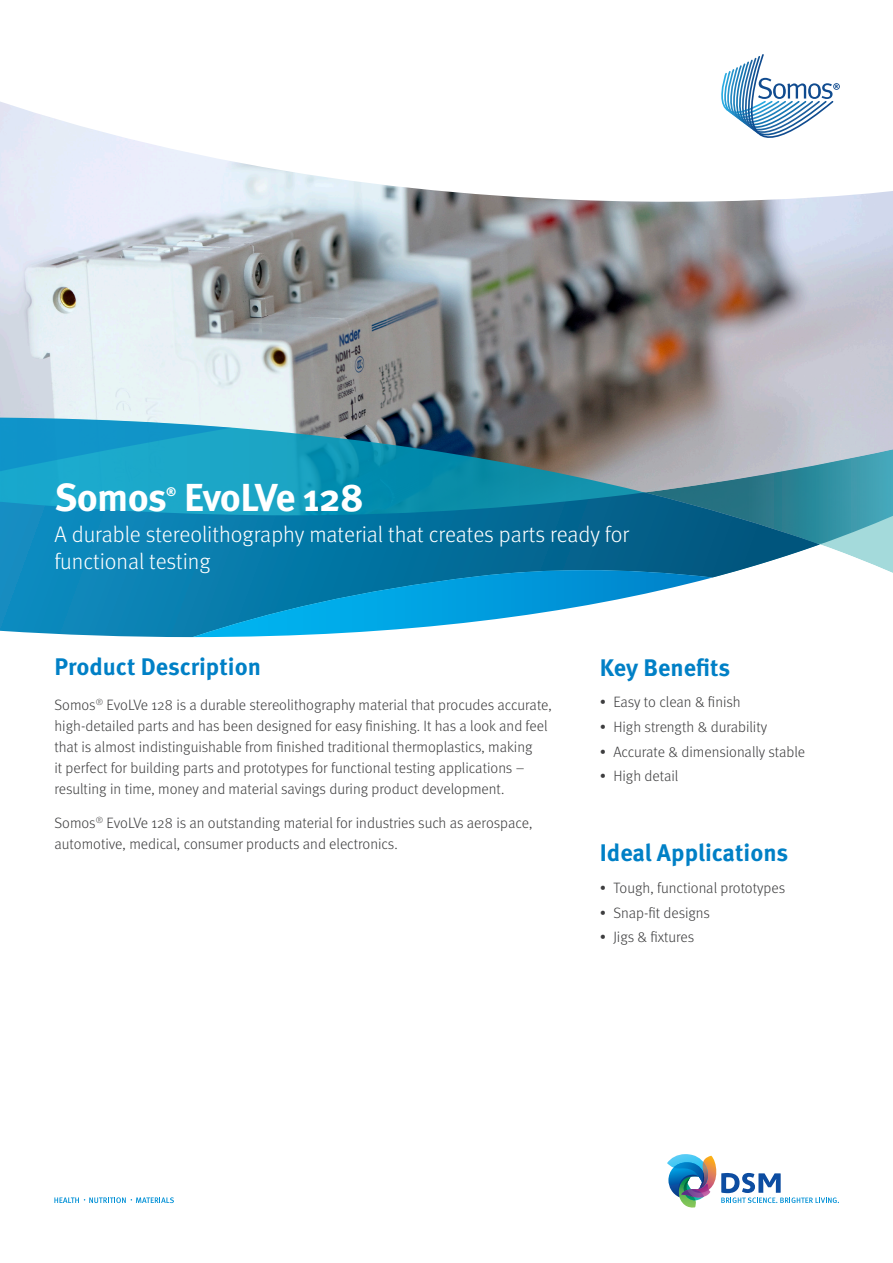
<style>
.page{position:relative;width:893px;height:1263px;background:#fff}
.page>*{position:absolute;margin:0;border:0;box-sizing:border-box;transform-origin:0 0}
.t1{font:700 39px "Meta Pro";letter-spacing:-.02em;color:#fff}
.t2{font:700 24px "Meta Pro";color:#0080c6}
.t3{font:300 22.5px/27px "Meta Pro";letter-spacing:-.005em;color:#fff}
.t4{font:300 15px/21px "Meta Pro";color:#3e3e3f}
.t5{font:700 12.3px "Meta Pro";color:#fff}
</style>
<div class="page">
<img style="left:0;top:262px;width:893px;height:156px">
<svg style="left:0;top:418px;width:893px;height:219px;background:#4098b8"></svg>
<svg style="left:667px;top:1154px;width:172px;height:54px"></svg>
<svg style="left:54px;top:1197px;width:120px;height:6px"></svg>
<svg style="left:0;top:101px;width:893px;height:161px"></svg>
<svg style="left:721px;top:54px;width:119px;height:84px"></svg>
<p class="t1" style="left:54px;top:467px;width:311px">Somos EvoLVe 128</p>
<p class="t5" style="left:166px;top:483px;width:12px">®</p>
<p class="t3" style="left:54px;top:519px;width:576px">A durable stereolithography material that creates parts ready for functional testing</p>
<p class="t2" style="left:54px;top:648px;width:208px">Product Description</p>
<p class="t4" style="left:54px;top:693px;width:499px">Somos<sup>®</sup> EvoLVe 128 is a durable stereolithography material that procudes accurate, high-detailed parts and has been designed for easy finishing. It has a look and feel that is almost indistinguishable from finished traditional thermoplastics, making<br>it perfect for building parts and prototypes for functional testing applications – resulting in time, money and material savings during product development.</p>
<p class="t4" style="left:54px;top:812px;width:479px">Somos<sup>®</sup> EvoLVe 128 is an outstanding material for industries such as aerospace, automotive, medical, consumer products and electronics.</p>
<p class="t2" style="left:600px;top:648px;width:132px">Key Benefits</p>
<p class="t4" style="left:600px;top:690px;width:142px">• Easy to clean &amp; finish</p>
<p class="t4" style="left:600px;top:715px;width:169px">• High strength &amp; durability</p>
<p class="t4" style="left:600px;top:740px;width:207px">• Accurate &amp; dimensionally stable</p>
<p class="t4" style="left:600px;top:765px;width:80px">• High detail</p>
<p class="t2" style="left:600px;top:834px;width:190px">Ideal Applications</p>
<p class="t4" style="left:600px;top:876px;width:187px">• Tough, functional prototypes</p>
<p class="t4" style="left:600px;top:901px;width:112px">• Snap-fit designs</p>
<p class="t4" style="left:600px;top:926px;width:96px">• Jigs &amp; fixtures</p>
</div>
